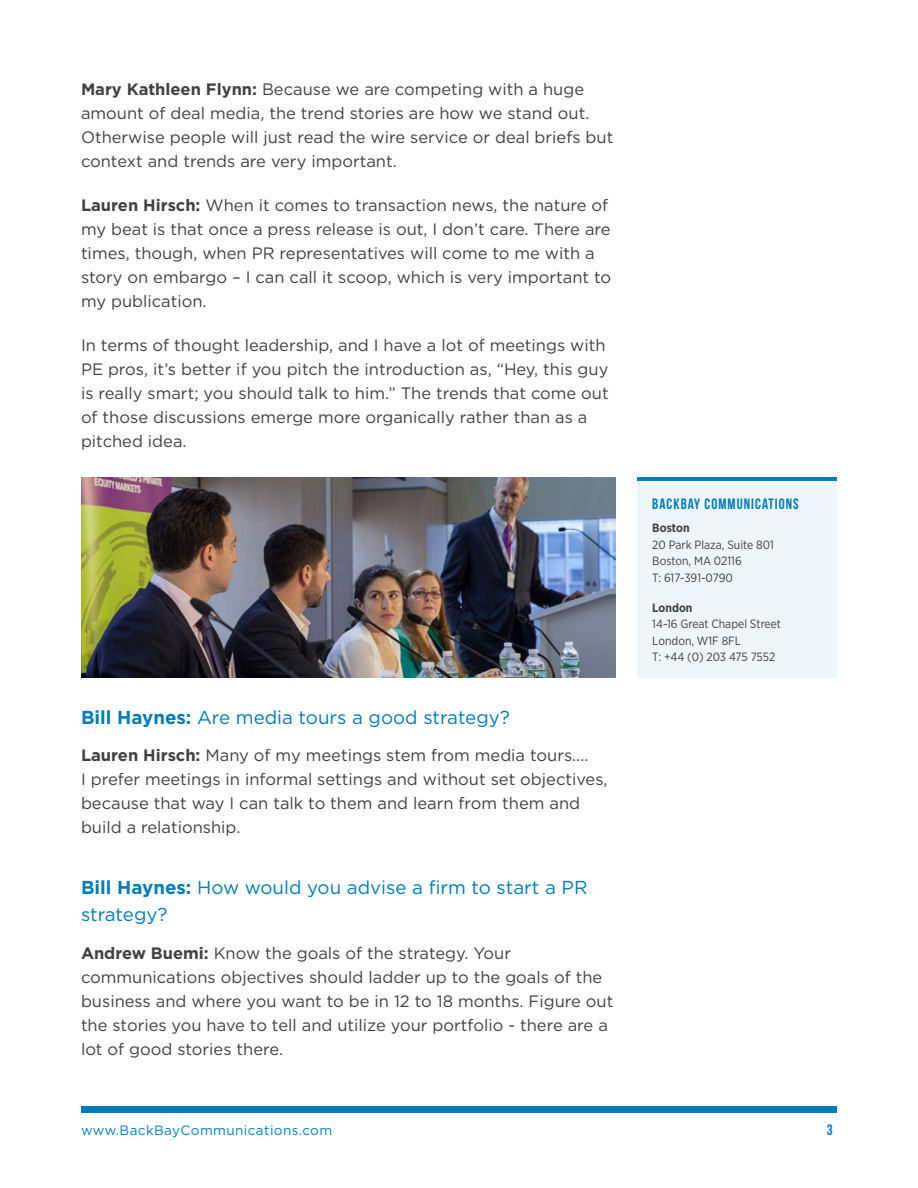
<style>
.page{position:relative;width:918px;height:1188px;background:#fff}
.page>*{position:absolute;margin:0;border:0;box-sizing:border-box;transform-origin:0 0}
.t1{font:18.75px/27px "Gotham";color:#007cba}
.t2{font:16.5px/24px "Gotham";color:#414042}
.t3{font:15px "Bebas Neue";letter-spacing:.07em;color:#007cba}
.t4{font:13.5px "Gotham";letter-spacing:.03em;color:#0080bc}
.t5{font:12px/16.5px "Gotham Narrow";color:#414042}
.t6{font:700 12px "Gotham Narrow";color:#414042}
.s1{font-weight:700}
</style>
<div class="page">
<div style="left:81px;top:1106px;width:756px;height:7px;background:#007cba"></div>
<img style="left:81px;top:477px;width:535px;height:201px">
<div style="left:637px;top:480px;width:200px;height:198px;background:#eef6fb"></div>
<hr style="left:637px;top:477px;width:200px;height:3px;background:#007cba">
<p class="t2" style="left:81px;top:77px;width:534px"><span class="s1">Mary Kathleen Flynn:</span> Because we are competing with a huge amount of deal media, the trend stories are how we stand out.<br>Otherwise people will just read the wire service or deal briefs but context and trends are very important.</p>
<p class="t2" style="left:81px;top:193px;width:532px"><span class="s1">Lauren Hirsch:</span> When it comes to transaction news, the nature of my beat is that once a press release is out, I don’t care. There are times, though, when PR representatives will come to me with a story on embargo – I can call it scoop, which is very important to my publication.</p>
<p class="t2" style="left:81px;top:333px;width:529px">In terms of thought leadership, and I have a lot of meetings with PE pros, it’s better if you pitch the introduction as, “Hey, this guy is really smart; you should talk to him.” The trends that come out of those discussions emerge more organically rather than as a pitched idea.</p>
<p class="t1" style="left:81px;top:703px;width:430px"><span class="s1">Bill Haynes:</span> Are media tours a good strategy?</p>
<p class="t2" style="left:81px;top:743px;width:528px"><span class="s1">Lauren Hirsch:</span> Many of my meetings stem from media tours....<br>I prefer meetings in informal settings and without set objectives, because that way I can talk to them and learn from them and build a relationship.</p>
<p class="t1" style="left:81px;top:874px;width:508px"><span class="s1">Bill Haynes:</span> How would you advise a firm to start a PR strategy?</p>
<p class="t2" style="left:81px;top:941px;width:534px"><span class="s1">Andrew Buemi:</span> Know the goals of the strategy. Your communications objectives should ladder up to the goals of the business and where you want to be in 12 to 18 months. Figure out the stories you have to tell and utilize your portfolio - there are a lot of good stories there.</p>
<p class="t3" style="left:652px;top:496px;width:148px">BACKBAY COMMUNICATIONS</p>
<p class="t6" style="left:652px;top:520px;width:39px">Boston</p>
<p class="t5" style="left:652px;top:536px;width:123px">20 Park Plaza, Suite 801<br>Boston, MA 02116<br>T: 617-391-0790</p>
<p class="t6" style="left:652px;top:600px;width:42px">London</p>
<p class="t5" style="left:652px;top:615px;width:130px">14-16 Great Chapel Street<br>London, W1F 8FL<br>T: +44 (0) 203 475 7552</p>
<p class="t4" style="left:81px;top:1123px;width:253px">www.BackBayCommunications.com</p>
<p class="t3" style="left:827px;top:1121px;width:7px">3</p>
</div>
